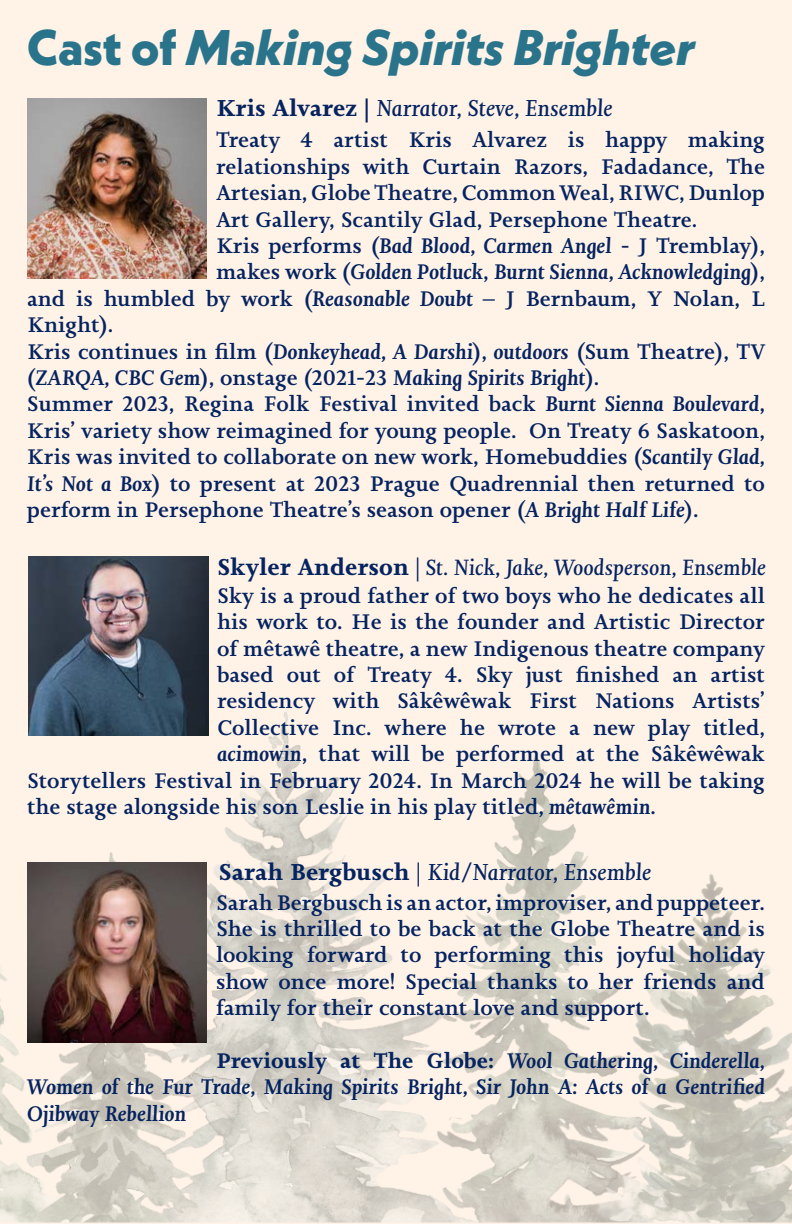
<style>
.page{position:relative;width:792px;height:1224px;background:#fff2e7}
.page>*{position:absolute;margin:0;border:0;box-sizing:border-box;transform-origin:0 0}
.t1{font:italic 800 50px "Neue Kabel";color:#2a748b}
.t2{font:italic 24px "Joanna Nova";color:#05235f}
.t3{font:italic 23px "Joanna Nova";color:#05235f}
.t4{font:500 22px/26.4px "Joanna Nova";color:#05235f;text-align:justify}
.t5{font:italic 500 22px/26.4px "Joanna Nova";color:#05235f;text-align:justify}
.s1{font-style:normal}
.s2{font-weight:700;font-style:normal}
.s3{font-weight:500;font-style:normal}
.s4{font-style:italic}
.s5{font-weight:700;font-style:normal;font-size:24px}
.s6{font-style:normal;font-size:24px}
</style>
<div class="page">
<img style="left:0;top:641px;width:792px;height:582px">
<img style="left:27px;top:98px;width:180px;height:180px">
<img style="left:28px;top:557px;width:180px;height:179px">
<img style="left:27px;top:863px;width:180px;height:180px">
<p class="t1" style="left:27px;top:15px;width:669px"><span class="s1">Cast of</span> Making Spirits Brighter</p>
<p class="t2" style="left:216px;top:91px;width:398px"><span class="s2">Kris Alvarez</span> <span class="s3">|</span> Narrator, Steve, Ensemble</p>
<p class="t4" style="left:216px;top:127px;width:551px">Treaty 4 artist Kris Alvarez is happy making relationships with Curtain Razors, Fadadance, The Artesian, Globe Theatre, Common Weal, RIWC, Dunlop Art Gallery, Scantily Glad, Persephone Theatre.</p>
<p class="t4" style="left:216px;top:232px;width:551px">Kris performs (<span class="s4">Bad Blood, Carmen Angel</span> - J Tremblay),</p>
<p class="t5" style="left:216px;top:258px;width:551px"><span class="s1">makes work (</span>Golden Potluck<span class="s1">,</span> Burnt Sienna, Acknowledging<span class="s1">),</span></p>
<p class="t4" style="left:27px;top:285px;width:740px">and is humbled by work (<span class="s4">Reasonable Doubt</span> – J Bernbaum, Y Nolan, L</p>
<p class="t4" style="left:27px;top:311px;width:88px">Knight).</p>
<p class="t4" style="left:27px;top:338px;width:739px">Kris continues in film (<span class="s4">Donkeyhead, A Darshi</span>), <span class="s4">outdoors</span> (Sum Theatre), TV (<span class="s4">ZARQA, CBC Gem</span>), onstage (2021-23 <span class="s4">Making Spirits Bright</span>).</p>
<p class="t4" style="left:27px;top:391px;width:740px">Summer 2023, Regina Folk Festival invited back <span class="s4">Burnt Sienna Boulevard</span>, Kris’ variety show reimagined for young people. On Treaty 6 Saskatoon, Kris was invited to collaborate on new work, Homebuddies (<span class="s4">Scantily Glad, It’s Not a Box</span>) to present at 2023 Prague Quadrennial then returned to perform in Persephone Theatre’s season opener (<span class="s4">A Bright Half Life</span>).</p>
<p class="t3" style="left:217px;top:551px;width:550px"><span class="s5">Skyler Anderson</span> <span class="s6">|</span> St. Nick, Jake, Woodsperson, Ensemble</p>
<p class="t4" style="left:217px;top:582px;width:549px">Sky is a proud father of two boys who he dedicates all</p>
<p class="t4" style="left:217px;top:609px;width:549px">his work to. He is the founder and Artistic Director</p>
<p class="t4" style="left:217px;top:635px;width:549px">of mêtawê theatre, a new Indigenous theatre company</p>
<p class="t4" style="left:217px;top:661px;width:549px">based out of Treaty 4. Sky just finished an artist</p>
<p class="t4" style="left:217px;top:688px;width:549px">residency with Sâkêwêwak First Nations Artists’</p>
<p class="t4" style="left:217px;top:714px;width:549px">Collective Inc. where he wrote a new play titled,</p>
<p class="t4" style="left:217px;top:741px;width:549px"><span class="s4">acimowin</span>, that will be performed at the Sâkêwêwak</p>
<p class="t4" style="left:27px;top:767px;width:739px">Storytellers Festival in February 2024. In March 2024 he will be taking</p>
<p class="t4" style="left:27px;top:793px;width:630px">the stage alongside his son Leslie in his play titled, <span class="s4">mêtawêmin.</span></p>
<p class="t2" style="left:219px;top:856px;width:434px"><span class="s2">Sarah Bergbusch</span> <span class="s1">|</span> Kid/Narrator, Ensemble</p>
<p class="t4" style="left:216px;top:889px;width:551px">Sarah Bergbusch is an actor, improviser, and puppeteer.<br>She is thrilled to be back at the Globe Theatre and is looking forward to performing this joyful holiday show once more! Special thanks to her friends and family for their constant love and support.</p>
<p class="t5" style="left:27px;top:1047px;width:740px;text-indent:189px"><span class="s2">Previously at The Globe:</span> Wool Gathering, Cinderella, Women of the Fur Trade, Making Spirits Bright, Sir John A: Acts of a Gentrified Ojibway Rebellion</p>
</div>
